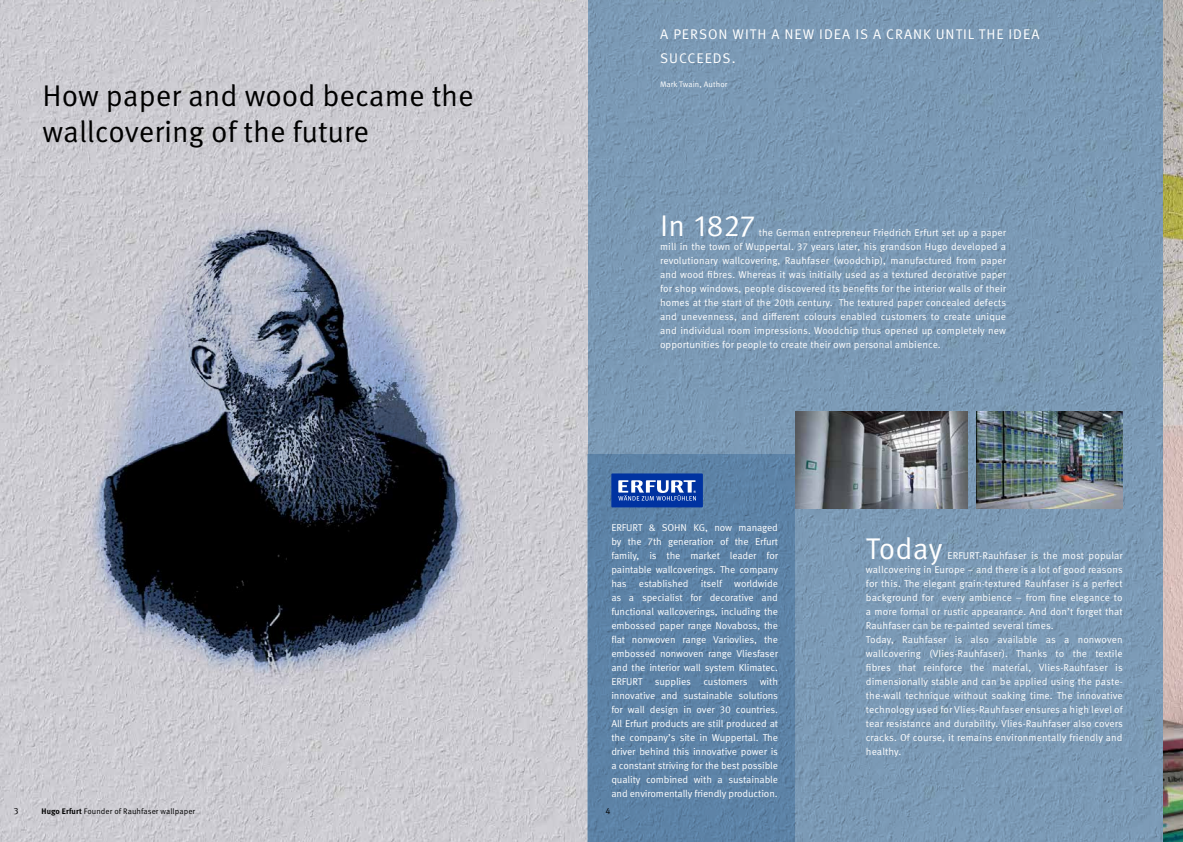
<style>
.page{position:relative;width:1183px;height:842px;background:#fff}
.page>*{position:absolute;margin:0;border:0;box-sizing:border-box;transform-origin:0 0}
.t1{font:30px/36px "Meta Pro";color:#000}
.t2{font:30px "Meta Pro";letter-spacing:.01em;color:#fff}
.t3{font:14px/24px "Meta Pro";letter-spacing:.07em;color:#fff}
.t4{font:10px/14px "Meta Pro";letter-spacing:.01em;color:#fff;text-align:justify}
.t5{font:9px "Meta Pro";color:#000}
.t6{font:8px "Meta Pro";letter-spacing:.01em;color:#000}
.t7{font:8px "Meta Pro";letter-spacing:.01em;color:#fff}
.s1{font-weight:700}
</style>
<div class="page">
<img style="left:0;top:0;width:579px;height:842px">
<img style="left:579px;top:0;width:603px;height:842px">
<svg style="left:587px;top:0;width:575px;height:842px;background:#7a98b4"></svg>
<div style="left:587px;top:454px;width:207px;height:388px;background:#5c82a6"></div>
<img style="left:59px;top:213px;width:441px;height:476px">
<img style="left:795px;top:412px;width:172px;height:97px">
<img style="left:976px;top:412px;width:146px;height:97px">
<div style="left:611px;top:473px;width:91px;height:34px;background:#0033a1"></div>
<svg style="left:618px;top:480px;width:77px;height:21px"></svg>
<h1 class="t1" style="left:43px;top:76px;width:433px">How paper and wood became the wallcovering of the future</h1>
<h2 class="t3" style="left:660px;top:21px;width:381px">A PERSON WITH A NEW IDEA IS A CRANK UNTIL THE IDEA<br>SUCCEEDS.</h2>
<p class="t7" style="left:660px;top:78px;width:69px">Mark Twain, Author</p>
<h1 class="t2" style="left:660px;top:203px;width:97px">In 1827</h1>
<p class="t4" style="left:660px;top:225px;width:347px;text-indent:99px">the German entrepreneur Friedrich Erfurt set up a paper mill in the town of Wuppertal. 37 years later, his grandson Hugo developed a revolutionary wallcovering, Rauhfaser (woodchip), manufactured from paper and wood fibres. Whereas it was initially used as a textured decorative paper for shop windows, people discovered its benefits for the interior walls of their homes at the start of the 20th century. The textured paper concealed defects and unevenness, and different colours enabled customers to create unique and individual room impressions. Woodchip thus opened up completely new opportunities for people to create their own personal ambience.</p>
<p class="t4" style="left:611px;top:520px;width:168px">ERFURT &amp; SOHN KG, now managed by the 7th generation of the Erfurt family, is the market leader for paintable wallcoverings. The company has established itself worldwide as a specialist for decorative and functional wallcoverings, including the embossed paper range Novaboss, the flat nonwoven range Variovlies, the embossed nonwoven range Vliesfaser and the interior wall system Klimatec.<br>ERFURT supplies customers with innovative and sustainable solutions for wall design in over 30 countries.<br>All Erfurt products are still produced at the company’s site in Wuppertal. The driver behind this innovative power is a constant striving for the best possible quality combined with a sustainable and enviromentally friendly production.</p>
<h1 class="t2" style="left:865px;top:526px;width:78px">Today</h1>
<p class="t4" style="left:865px;top:548px;width:258px;text-align:left;text-indent:81px">ERFURT-Rauhfaser is the most popular wallcovering in Europe – and there is a lot of good reasons for this. The elegant grain-textured Rauhfaser is a perfect background for every ambience – from fine elegance to a more formal or rustic appearance. And don’t forget that Rauhfaser can be re-painted several times.<br>Today, Rauhfaser is also available as a nonwoven wallcovering (Vlies-Rauhfaser). Thanks to the textile fibres that reinforce the material, Vlies-Rauhfaser is dimensionally stable and can be applied using the paste&shy;the-wall technique without soaking time. The innovative technology used for Vlies-Rauhfaser ensures a high level of tear resistance and durability. Vlies-Rauhfaser also covers cracks. Of course, it remains environmentally friendly and healthy.</p>
<p class="t5" style="left:14px;top:804px;width:6px">3</p>
<p class="t5" style="left:605px;top:804px;width:7px">4</p>
<p class="t6" style="left:42px;top:805px;width:155px"><span class="s1">Hugo Erfurt</span> Founder of Rauhfaser wallpaper</p>
</div>
